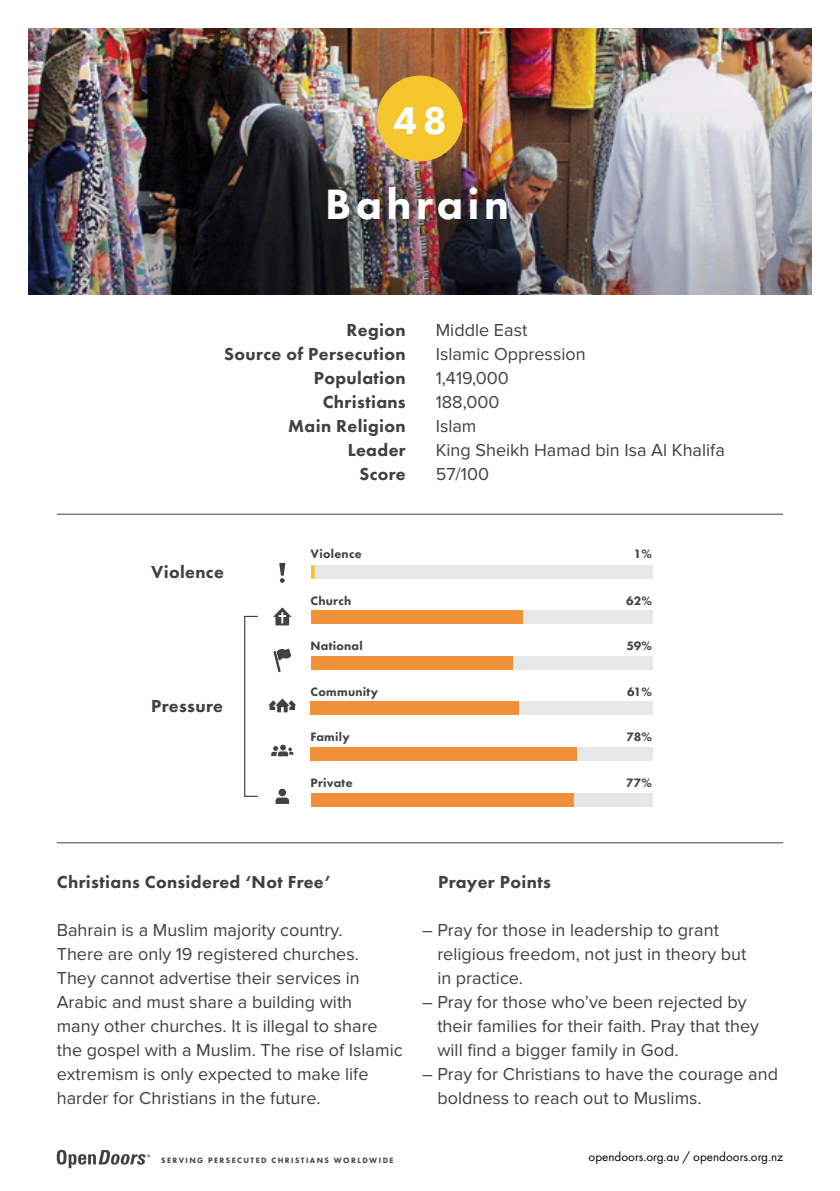
<style>
.page{position:relative;width:840px;height:1191px;background:#fff}
.page>*{position:absolute;margin:0;border:0;box-sizing:border-box;transform-origin:0 0}
.t1{font:800 44px "Futura PT";letter-spacing:.1em;color:#fff}
.t2{font:800 40px "Futura PT";color:#fff}
.t3{font:18px/24px "Proxima Nova";color:#414042}
.t4{font:800 18px/24px "Futura PT";letter-spacing:.02em;color:#414042;text-align:right}
.t5{font:13px "Futura PT";color:#000}
.t6{font:800 12.6px "Futura PT";letter-spacing:.02em;color:#414042}
.t7{font:800 8px "Futura PT";letter-spacing:.18em;color:#414042}
</style>
<div class="page">
<hr style="left:57px;top:514px;width:725px;height:1px;background:#414042">
<hr style="left:57px;top:842px;width:725px;height:1px;background:#414042">
<svg style="left:57px;top:1149px;width:93px;height:19px"></svg>
<div style="left:311px;top:565px;width:340px;height:13px;background:#e6e7e8"></div>
<svg style="left:311px;top:565px;width:3px;height:14px"></svg>
<div style="left:311px;top:610px;width:340px;height:14px;background:#e6e7e8"></div>
<div style="left:311px;top:656px;width:340px;height:13px;background:#e6e7e8"></div>
<div style="left:311px;top:701px;width:340px;height:14px;background:#e6e7e8"></div>
<div style="left:311px;top:747px;width:340px;height:14px;background:#e6e7e8"></div>
<div style="left:311px;top:792px;width:340px;height:14px;background:#e6e7e8"></div>
<div style="left:311px;top:610px;width:211px;height:14px;background:#f09038"></div>
<div style="left:311px;top:656px;width:201px;height:13px;background:#f09038"></div>
<div style="left:311px;top:701px;width:207px;height:14px;background:#f09038"></div>
<div style="left:311px;top:747px;width:265px;height:14px;background:#f09038"></div>
<div style="left:311px;top:792px;width:262px;height:14px;background:#f09038"></div>
<svg style="left:279px;top:563px;width:6px;height:20px"></svg>
<svg style="left:273px;top:607px;width:18px;height:18px"></svg>
<svg style="left:274px;top:649px;width:16px;height:23px"></svg>
<div style="left:244px;top:616px;width:14px;height:181px;border:1px solid #414042"></div>
<svg style="left:275px;top:797px;width:14px;height:7px"></svg>
<div style="left:278px;top:788px;width:8px;height:8px;background:#414042;border-radius:50%"></div>
<svg style="left:271px;top:744px;width:22px;height:12px"></svg>
<svg style="left:268px;top:698px;width:28px;height:14px"></svg>
<img style="left:28px;top:28px;width:783px;height:43px">
<img style="left:28px;top:71px;width:783px;height:224px">
<div style="left:377px;top:76px;width:85px;height:85px;background:#f3c72d;border-radius:50%"></div>
<h2 class="t2" style="left:393px;top:95px;width:55px">48</h2>
<h1 class="t1" style="left:325px;top:177px;width:185px">Bahrain</h1>
<p class="t4" style="left:224px;top:318px;width:183px">Region<br>Source of Persecution<br>Population<br>Christians<br>Main Religion<br>Leader<br>Score</p>
<p class="t3" style="left:435px;top:318px;width:290px">Middle East<br>Islamic Oppression<br>1,419,000<br>188,000<br>Islam<br>King Sheikh Hamad bin Isa Al Khalifa<br>57/100</p>
<p class="t4" style="left:151px;top:560px;width:74px">Violence</p>
<p class="t4" style="left:151px;top:694px;width:73px">Pressure</p>
<p class="t6" style="left:310px;top:546px;width:53px">Violence</p>
<p class="t6" style="left:633px;top:546px;width:20px">1%</p>
<p class="t6" style="left:310px;top:593px;width:42px">Church</p>
<p class="t6" style="left:310px;top:638px;width:54px">National</p>
<p class="t6" style="left:626px;top:638px;width:27px">59%</p>
<p class="t6" style="left:626px;top:593px;width:27px">62%</p>
<p class="t6" style="left:310px;top:684px;width:69px">Community</p>
<p class="t6" style="left:626px;top:684px;width:26px">61%</p>
<p class="t6" style="left:310px;top:729px;width:41px">Family</p>
<p class="t6" style="left:626px;top:729px;width:27px">78%</p>
<p class="t6" style="left:310px;top:775px;width:44px">Private</p>
<p class="t6" style="left:625px;top:775px;width:27px">77%</p>
<p class="t4" style="left:57px;top:870px;width:277px">Christians Considered ‘Not Free’</p>
<p class="t3" style="left:57px;top:918px;width:347px">Bahrain is a Muslim majority country.<br>There are only 19 registered churches.<br>They cannot advertise their services in Arabic and must share a building with<br>many other churches. It is illegal to share the gospel with a Muslim. The rise of Islamic extremism is only expected to make life harder for Christians in the future.</p>
<p class="t4" style="left:438px;top:870px;width:114px">Prayer Points</p>
<p class="t3" style="left:437px;top:918px;width:310px;text-indent:-15px">– Pray for those in leadership to grant religious freedom, not just in theory but in practice.</p>
<p class="t3" style="left:437px;top:990px;width:323px;text-indent:-15px">– Pray for those who’ve been rejected by their families for their faith. Pray that they will find a bigger family in God.</p>
<p class="t3" style="left:437px;top:1062px;width:342px;text-indent:-15px">– Pray for Christians to have the courage and boldness to reach out to Muslims.</p>
<p class="t7" style="left:161px;top:1154px;width:234px">SERVING PERSECUTED CHRISTIANS WORLDWIDE</p>
<p class="t5" style="left:588px;top:1149px;width:196px">opendoors.org.au / opendoors.org.nz</p>
</div>
